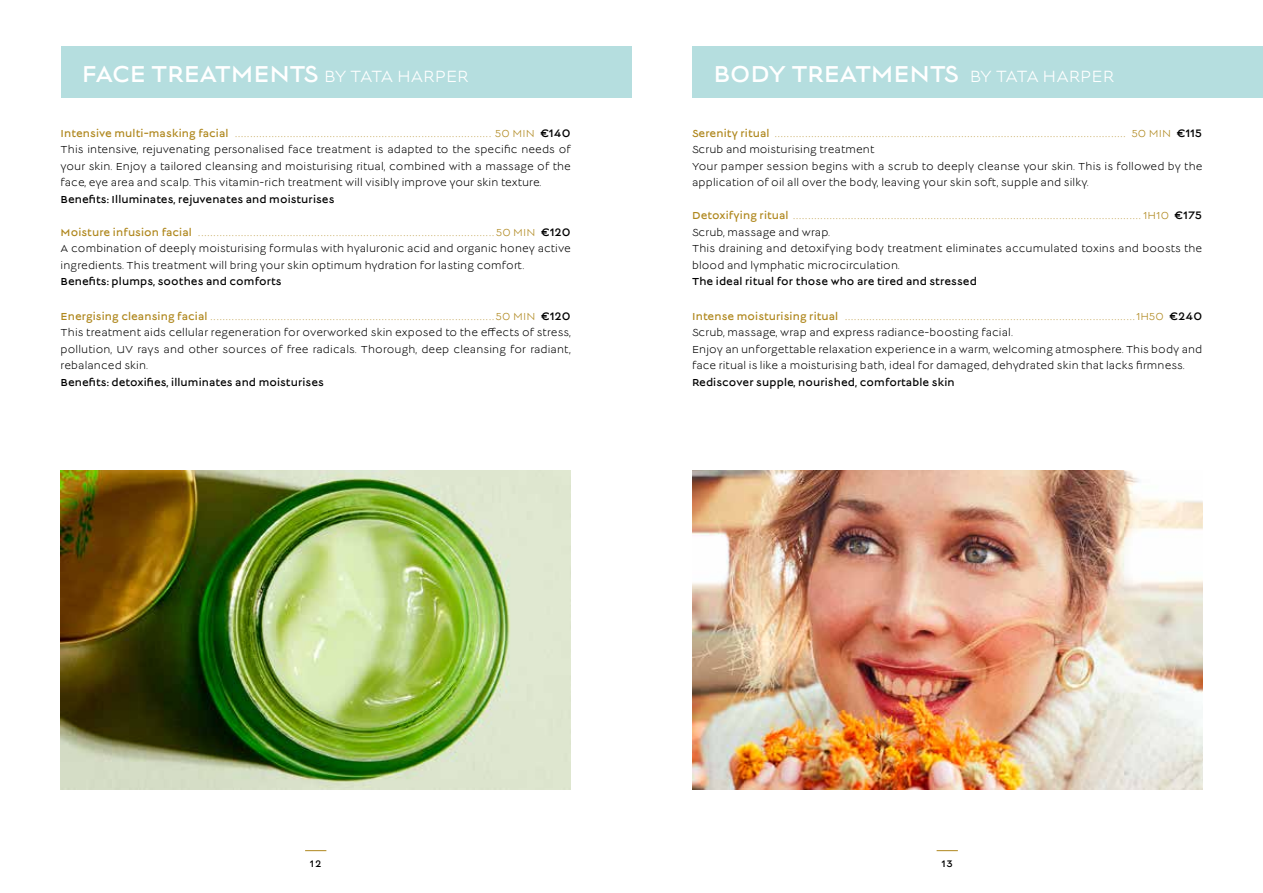
<style>
.page{position:relative;width:1263px;height:893px;background:#fff}
.page>*{position:absolute;margin:0;border:0;box-sizing:border-box;transform-origin:0 0}
.t1{font:25.5px "Lucien";letter-spacing:-.02em;color:#fff}
.t2{font:12px "Lucien";color:#af871d}
.t3{font:11.25px/16.5px "Lucien";letter-spacing:.01em;color:#000}
.t4{font:11.25px "Lucien";letter-spacing:.01em;color:#000}
.t5{font:10.5px "Lucien";color:#000}
.s1{font-size:18px}
.s2{font-size:11.25px}
.s3{color:#000}
</style>
<div class="page">
<svg style="left:305px;top:850px;width:21px;height:1px"></svg>
<svg style="left:936px;top:850px;width:22px;height:1px"></svg>
<div style="left:61px;top:47px;width:570px;height:51px;background:#b5dedf"></div>
<div style="left:692px;top:47px;width:571px;height:51px;background:#b5dedf"></div>
<img style="left:692px;top:470px;width:510px;height:319px">
<img style="left:61px;top:470px;width:510px;height:319px">
<h1 class="t1" style="left:82px;top:62px;width:388px">FACE TREATMENTS <span class="s1">BY TATA HARPER</span></h1>
<h1 class="t1" style="left:713px;top:62px;width:402px">BODY TREATMENTS <span class="s1">BY TATA HARPER</span></h1>
<p class="t2" style="left:61px;top:127px;width:512px"><span class="s2">Intensive multi-masking facial</span> .................................................................................... <span class="s2">50 MIN</span> <span class="s3">€140</span></p>
<p class="t3" style="left:61px;top:142px;width:512px;text-align:justify">This intensive, rejuvenating personalised face treatment is adapted to the specific needs of your skin. Enjoy a tailored cleansing and moisturising ritual, combined with a massage of the face, eye area and scalp. This vitamin-rich treatment will visibly improve your skin texture.</p>
<p class="t4" style="left:61px;top:194px;width:275px">Benefits: Illuminates, rejuvenates and moisturises</p>
<p class="t2" style="left:61px;top:226px;width:512px"><span class="s2">Moisture infusion facial</span> .................................................................................................<span class="s2">50 MIN</span> <span class="s3">€120</span></p>
<p class="t3" style="left:61px;top:241px;width:512px">A combination of deeply moisturising formulas with hyaluronic acid and organic honey active ingredients. This treatment will bring your skin optimum hydration for lasting comfort.</p>
<p class="t4" style="left:61px;top:276px;width:222px">Benefits: plumps, soothes and comforts</p>
<p class="t2" style="left:61px;top:310px;width:512px"><span class="s2">Energising cleansing facial</span> .............................................................................................<span class="s2">50 MIN</span> <span class="s3">€120</span></p>
<p class="t3" style="left:61px;top:325px;width:512px;text-align:justify">This treatment aids cellular regeneration for overworked skin exposed to the effects of stress, pollution, UV rays and other sources of free radicals. Thorough, deep cleansing for radiant, rebalanced skin.</p>
<p class="t4" style="left:61px;top:377px;width:265px">Benefits: detoxifies, illuminates and moisturises</p>
<p class="t2" style="left:692px;top:127px;width:512px"><span class="s2">Serenity ritual</span> ................................................................................................................... <span class="s2">50 MIN</span> <span class="s3">€115</span></p>
<p class="t3" style="left:692px;top:142px;width:512px">Scrub and moisturising treatment<br>Your pamper session begins with a scrub to deeply cleanse your skin. This is followed by the application of oil all over the body, leaving your skin soft, supple and silky.</p>
<p class="t2" style="left:692px;top:210px;width:512px"><span class="s2">Detoxifying ritual</span> .................................................................................................................. <span class="s2">1H10</span> <span class="s3">€175</span></p>
<p class="t3" style="left:692px;top:225px;width:512px">Scrub, massage and wrap.<br>This draining and detoxifying body treatment eliminates accumulated toxins and boosts the blood and lymphatic microcirculation.</p>
<p class="t4" style="left:692px;top:276px;width:286px">The ideal ritual for those who are tired and stressed</p>
<p class="t2" style="left:692px;top:310px;width:512px"><span class="s2">Intense moisturising ritual</span> ...............................................................................................<span class="s2">1H50</span> <span class="s3">€240</span></p>
<p class="t3" style="left:692px;top:325px;width:512px">Scrub, massage, wrap and express radiance-boosting facial.<br>Enjoy an unforgettable relaxation experience in a warm, welcoming atmosphere. This body and face ritual is like a moisturising bath, ideal for damaged, dehydrated skin that lacks firmness.</p>
<p class="t4" style="left:692px;top:377px;width:264px">Rediscover supple, nourished, comfortable skin</p>
<p class="t5" style="left:310px;top:859px;width:13px">12</p>
<p class="t5" style="left:941px;top:859px;width:13px">13</p>
</div>
